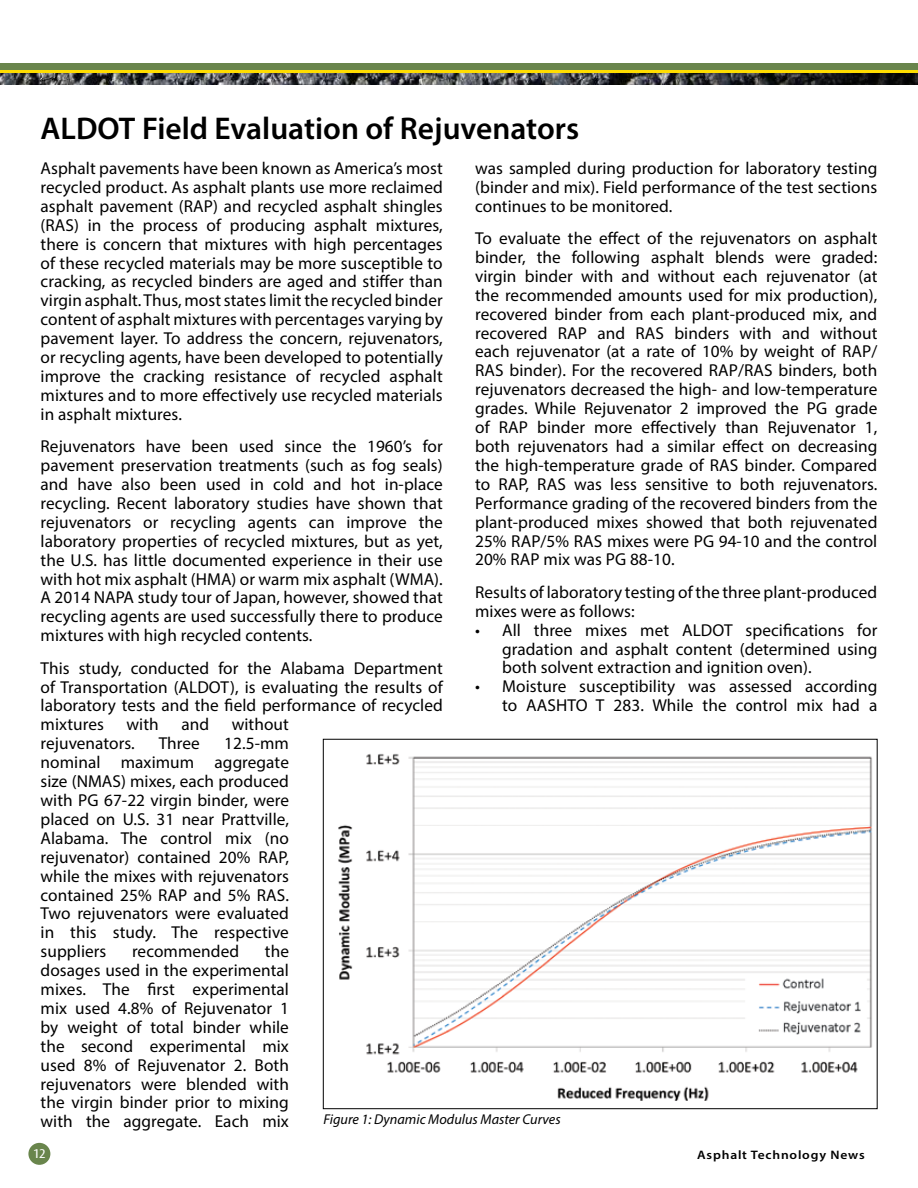
<style>
.page{position:relative;width:918px;height:1188px;background:#fff}
.page>*{position:absolute;margin:0;border:0;box-sizing:border-box;transform-origin:0 0}
.t1{font:600 31.5px "Myriad Pro";color:#000}
.t2{font:17.25px/18.9px "Myriad Pro";letter-spacing:.005em;color:#000;text-align:justify}
.t3{font:italic 14.25px "Myriad Pro";color:#000}
.t4{font:condensed 13.5px "Myriad Pro";color:#fff;scale:1.25 1}
.t5{font:600 12.3px "Myriad Pro";letter-spacing:.06em;color:#000;scale:1.1 1}
</style>
<div class="page">
<div style="left:28px;top:1143px;width:22px;height:22px;background:#69854c;border-radius:50%"></div>
<svg style="left:0;top:63px;width:918px;height:21px;background:#6a703f"></svg>
<img style="left:338px;top:753px;width:534px;height:348px">
<h1 class="t1" style="left:41px;top:108px;width:540px">ALDOT Field Evaluation of Rejuvenators</h1>
<p class="t2" style="left:41px;top:158px;width:404px">Asphalt pavements have been known as America’s most recycled product. As asphalt plants use more reclaimed asphalt pavement (RAP) and recycled asphalt shingles (RAS) in the process of producing asphalt mixtures, there is concern that mixtures with high percentages of these recycled materials may be more susceptible to cracking, as recycled binders are aged and stiffer than virgin asphalt. Thus, most states limit the recycled binder content of asphalt mixtures with percentages varying by pavement layer. To address the concern, rejuvenators, or recycling agents, have been developed to potentially improve the cracking resistance of recycled asphalt mixtures and to more effectively use recycled materials in asphalt mixtures.</p>
<p class="t2" style="left:41px;top:437px;width:404px">Rejuvenators have been used since the 1960’s for pavement preservation treatments (such as fog seals) and have also been used in cold and hot in-place recycling. Recent laboratory studies have shown that rejuvenators or recycling agents can improve the laboratory properties of recycled mixtures, but as yet, the U.S. has little documented experience in their use with hot mix asphalt (HMA) or warm mix asphalt (WMA).<br>A 2014 NAPA study tour of Japan, however, showed that recycling agents are used successfully there to produce mixtures with high recycled contents.</p>
<p class="t2" style="left:41px;top:658px;width:404px">This study, conducted for the Alabama Department of Transportation (ALDOT), is evaluating the results of laboratory tests and the field performance of recycled mixtures</p>
<p class="t2" style="left:475px;top:158px;width:404px">was sampled during production for laboratory testing (binder and mix). Field performance of the test sections continues to be monitored.</p>
<p class="t2" style="left:475px;top:229px;width:404px">To evaluate the effect of the rejuvenators on asphalt binder, the following asphalt blends were graded: virgin binder with and without each rejuvenator (at the recommended amounts used for mix production), recovered binder from each plant-produced mix, and recovered RAP and RAS binders with and without each rejuvenator (at a rate of 10% by weight of RAP/ RAS binder). For the recovered RAP/RAS binders, both rejuvenators decreased the high- and low-temperature grades. While Rejuvenator 2 improved the PG grade of RAP binder more effectively than Rejuvenator 1, both rejuvenators had a similar effect on decreasing the high-temperature grade of RAS binder. Compared to RAP, RAS was less sensitive to both rejuvenators.<br>Performance grading of the recovered binders from the plant-produced mixes showed that both rejuvenated 25% RAP/5% RAS mixes were PG 94-10 and the control 20% RAP mix was PG 88-10.</p>
<p class="t2" style="left:475px;top:582px;width:404px">Results of laboratory testing of the three plant-produced mixes were as follows:</p>
<p class="t2" style="left:502px;top:620px;width:377px;text-indent:-27px">• All three mixes met ALDOT specifications for gradation and asphalt content (determined using both solvent extraction and ignition oven).</p>
<p class="t2" style="left:475px;top:677px;width:404px;text-align:right">• Moisture susceptibility was assessed according to AASHTO T 283. While the control mix had a</p>
<p class="t2" style="left:127px;top:715px;width:34px">with</p>
<p class="t2" style="left:181px;top:715px;width:29px">and</p>
<p class="t2" style="left:232px;top:715px;width:59px">without</p>
<p class="t2" style="left:41px;top:734px;width:96px">rejuvenators.</p>
<p class="t2" style="left:159px;top:734px;width:43px">Three</p>
<p class="t2" style="left:41px;top:734px;width:250px;text-indent:184px">12.5-mm nominal maximum aggregate size (NMAS) mixes, each produced with PG 67-22 virgin binder, were placed on U.S. 31 near Prattville, Alabama. The control mix (no rejuvenator) contained 20% RAP, while the mixes with rejuvenators contained 25% RAP and 5% RAS.<br>Two rejuvenators were evaluated in this study. The respective suppliers</p>
<p class="t2" style="left:41px;top:942px;width:250px;text-indent:224px">the dosages used in the experimental mixes. The first experimental mix used 4.8% of Rejuvenator 1 by weight of total binder while the second experimental mix used 8% of Rejuvenator 2. Both rejuvenators were blended with the virgin binder prior to mixing with the aggregate. Each mix</p>
<p class="t2" style="left:132px;top:942px;width:109px">recommended</p>
<p class="t3" style="left:323px;top:1110px;width:239px">Figure 1: Dynamic Modulus Master Curves</p>
<p class="t4" style="left:33px;top:1145px;width:11px">12</p>
<p class="t5" style="left:697px;top:1147px;width:154px">Asphalt Technology News</p>
</div>
